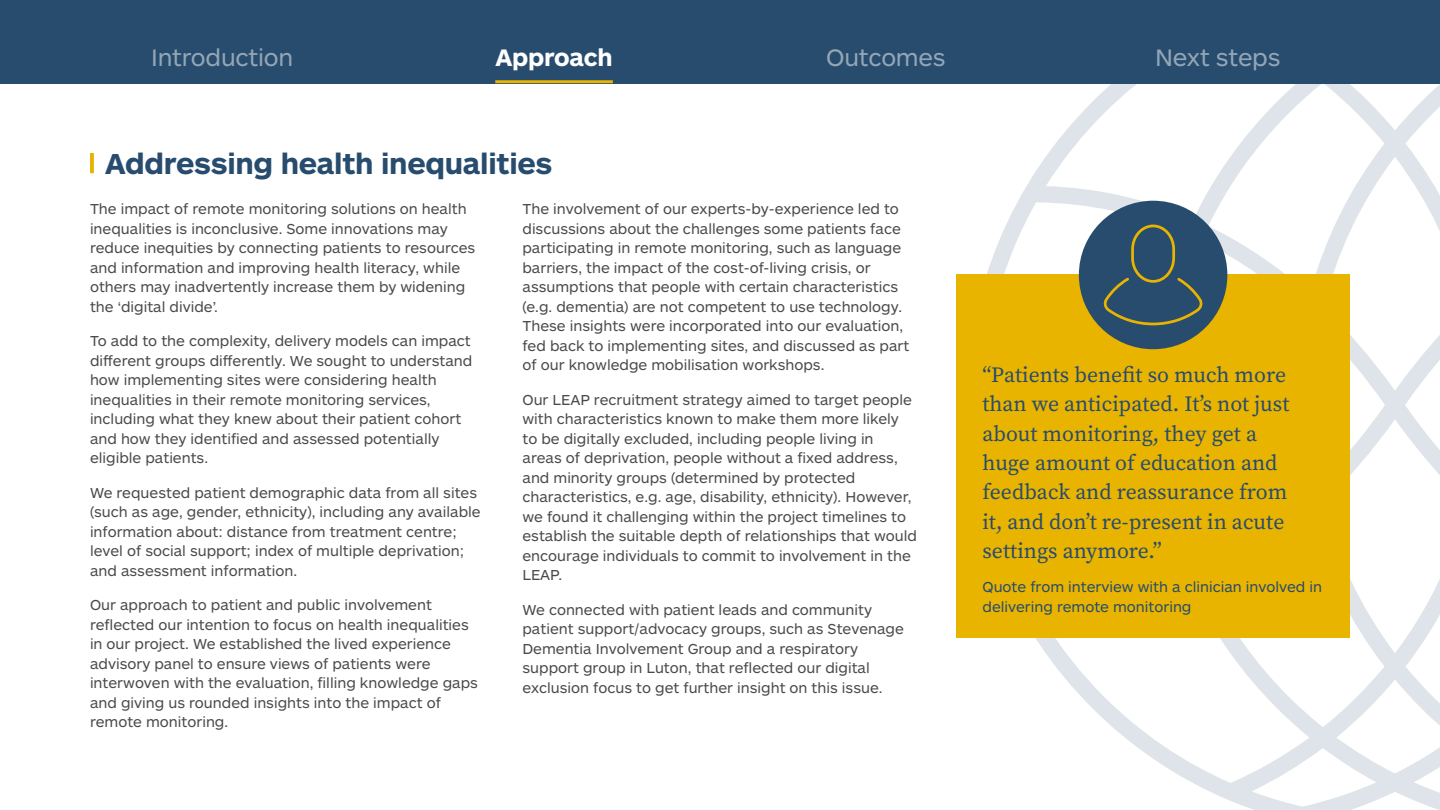
<style>
.page{position:relative;width:1440px;height:810px;background:#fff}
.page>*{position:absolute;margin:0;border:0;box-sizing:border-box;transform-origin:0 0}
.t1{font:700 30px "ARS Maquette Pro";letter-spacing:-.01em;color:#274c6e}
.t2{font:24.75px "ARS Maquette Pro";letter-spacing:-.01em;color:#93a6b6}
.t3{font:700 24.75px "ARS Maquette Pro";letter-spacing:-.01em;color:#fff}
.t4{font:21.75px/29.2px "Source Serif Variable";color:#274c6e}
.t5{font:15px/19.5px "ARS Maquette Pro";color:#4a4a49}
.t6{font:15px/19.5px "ARS Maquette Pro";color:#274c6e}
</style>
<div class="page">
<svg style="left:90px;top:153px;width:4px;height:20px"></svg>
<svg style="left:967px;top:83px;width:473px;height:727px"></svg>
<div style="left:956px;top:275px;width:394px;height:363px;background:#e9b400"></div>
<div style="left:1079px;top:201px;width:148px;height:148px;background:#274c6e;border-radius:50%"></div>
<svg style="left:1103px;top:225px;width:100px;height:100px"></svg>
<div style="left:0;top:0;width:1440px;height:83px;background:#274c6e"></div>
<hr style="left:495px;top:80px;width:118px;height:3px;background:#e9b400">
<h2 class="t2" style="left:151px;top:41px;width:144px">Introduction</h2>
<h2 class="t3" style="left:495px;top:41px;width:119px">Approach</h2>
<h2 class="t2" style="left:826px;top:41px;width:121px">Outcomes</h2>
<h2 class="t2" style="left:1155px;top:41px;width:127px">Next steps</h2>
<h1 class="t1" style="left:105px;top:144px;width:449px">Addressing health inequalities</h1>
<p class="t5" style="left:90px;top:199px;width:387px">The impact of remote monitoring solutions on health inequalities is inconclusive. Some innovations may reduce inequities by connecting patients to resources and information and improving health literacy, while others may inadvertently increase them by widening the ‘digital divide’.</p>
<p class="t5" style="left:90px;top:331px;width:384px">To add to the complexity, delivery models can impact different groups differently. We sought to understand how implementing sites were considering health inequalities in their remote monitoring services, including what they knew about their patient cohort and how they identified and assessed potentially eligible patients.</p>
<p class="t5" style="left:90px;top:482px;width:392px">We requested patient demographic data from all sites (such as age, gender, ethnicity), including any available information about: distance from treatment centre; level of social support; index of multiple deprivation; and assessment information.</p>
<p class="t5" style="left:90px;top:595px;width:389px">Our approach to patient and public involvement reflected our intention to focus on health inequalities in our project. We established the lived experience advisory panel to ensure views of patients were interwoven with the evaluation, filling knowledge gaps and giving us rounded insights into the impact of remote monitoring.</p>
<p class="t5" style="left:522px;top:199px;width:388px">The involvement of our experts-by-experience led to discussions about the challenges some patients face participating in remote monitoring, such as language barriers, the impact of the cost-of-living crisis, or assumptions that people with certain characteristics (e.g. dementia) are not competent to use technology.<br>These insights were incorporated into our evaluation, fed back to implementing sites, and discussed as part of our knowledge mobilisation workshops.</p>
<p class="t5" style="left:522px;top:389px;width:396px">Our LEAP recruitment strategy aimed to target people with characteristics known to make them more likely to be digitally excluded, including people living in<br>areas of deprivation, people without a fixed address, and minority groups (determined by protected characteristics, e.g. age, disability, ethnicity). However, we found it challenging within the project timelines to establish the suitable depth of relationships that would encourage individuals to commit to involvement in the LEAP.</p>
<p class="t5" style="left:522px;top:599px;width:383px">We connected with patient leads and community patient support/advocacy groups, such as Stevenage Dementia Involvement Group and a respiratory support group in Luton, that reflected our digital exclusion focus to get further insight on this issue.</p>
<h3 class="t4" style="left:982px;top:360px;width:308px">“Patients benefit so much more than we anticipated. It’s not just about monitoring, they get a huge amount of education and feedback and reassurance from it, and don’t re-present in acute settings anymore.”</h3>
<p class="t6" style="left:982px;top:577px;width:341px">Quote from interview with a clinician involved in delivering remote monitoring</p>
</div>
